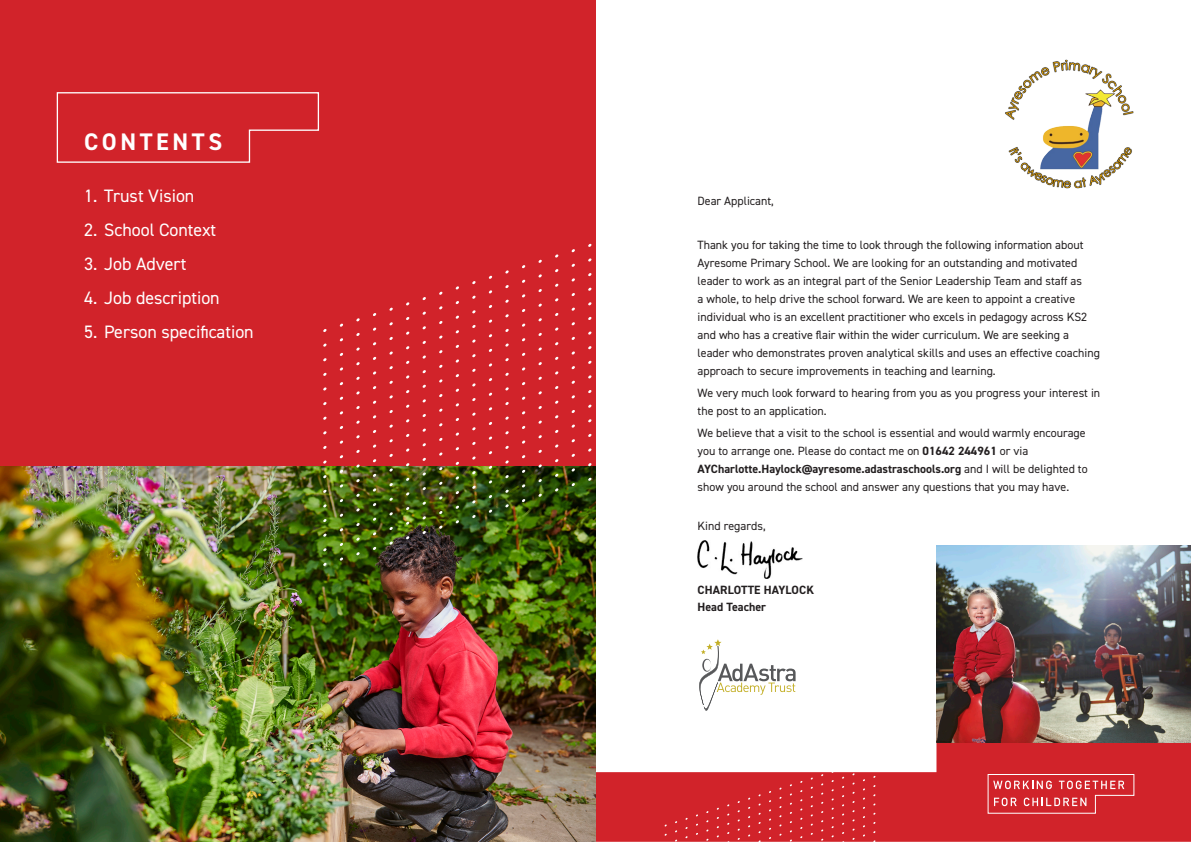
<style>
.page{position:relative;width:1191px;height:842px;background:#fff}
.page>*{position:absolute;margin:0;border:0;box-sizing:border-box;transform-origin:0 0}
.Cover_title{font:700 24px "DIN2014";letter-spacing:.15em;color:#fff}
.Cover_title-2{font:18px "DIN2014";color:#fff}
.Cover_title-3{font:12px/18px "DIN2014";color:#231f20}
.Cover_title-4{font:700 12px/17px "DIN2014";color:#231f20}
.s1{font-weight:700}
</style>
<div class="page">
<div style="left:0;top:0;width:595px;height:842px;background:#d1232a"></div>
<svg style="left:595px;top:743px;width:596px;height:99px;fill:#d1232a"></svg>
<svg style="left:987px;top:774px;width:147px;height:40px;background:#d8474d"></svg>
<svg style="left:699px;top:639px;width:96px;height:72px"></svg>
<svg style="left:56px;top:92px;width:264px;height:71px"></svg>
<img style="left:697px;top:540px;width:105px;height:38px">
<img style="left:1005px;top:59px;width:129px;height:130px">
<img style="left:0;top:466px;width:595px;height:376px">
<svg style="left:588px;top:477px;width:3px;height:4px"></svg>
<svg style="left:571px;top:483px;width:4px;height:3px"></svg>
<svg style="left:555px;top:488px;width:3px;height:4px"></svg>
<svg style="left:538px;top:493px;width:4px;height:4px"></svg>
<svg style="left:505px;top:504px;width:3px;height:4px"></svg>
<svg style="left:489px;top:509px;width:3px;height:4px"></svg>
<svg style="left:439px;top:525px;width:3px;height:4px"></svg>
<svg style="left:422px;top:531px;width:4px;height:3px"></svg>
<svg style="left:389px;top:541px;width:4px;height:4px"></svg>
<svg style="left:340px;top:557px;width:3px;height:4px"></svg>
<svg style="left:571px;top:468px;width:4px;height:4px"></svg>
<svg style="left:555px;top:473px;width:3px;height:4px"></svg>
<svg style="left:538px;top:479px;width:4px;height:3px"></svg>
<svg style="left:522px;top:484px;width:3px;height:4px"></svg>
<svg style="left:505px;top:489px;width:3px;height:4px"></svg>
<svg style="left:472px;top:500px;width:3px;height:4px"></svg>
<svg style="left:456px;top:505px;width:3px;height:4px"></svg>
<svg style="left:422px;top:516px;width:4px;height:4px"></svg>
<svg style="left:406px;top:521px;width:3px;height:4px"></svg>
<svg style="left:389px;top:527px;width:4px;height:3px"></svg>
<svg style="left:356px;top:537px;width:3px;height:4px"></svg>
<svg style="left:538px;top:464px;width:4px;height:4px"></svg>
<svg style="left:489px;top:480px;width:3px;height:4px"></svg>
<svg style="left:472px;top:485px;width:3px;height:4px"></svg>
<svg style="left:439px;top:496px;width:3px;height:4px"></svg>
<svg style="left:422px;top:501px;width:4px;height:4px"></svg>
<svg style="left:389px;top:512px;width:4px;height:4px"></svg>
<svg style="left:373px;top:517px;width:3px;height:4px"></svg>
<svg style="left:340px;top:528px;width:3px;height:4px"></svg>
<svg style="left:323px;top:533px;width:3px;height:4px"></svg>
<svg style="left:456px;top:476px;width:3px;height:4px"></svg>
<svg style="left:422px;top:487px;width:4px;height:3px"></svg>
<svg style="left:406px;top:492px;width:3px;height:4px"></svg>
<svg style="left:389px;top:497px;width:4px;height:4px"></svg>
<svg style="left:356px;top:508px;width:3px;height:4px"></svg>
<svg style="left:340px;top:513px;width:3px;height:4px"></svg>
<svg style="left:571px;top:424px;width:4px;height:4px"></svg>
<svg style="left:422px;top:472px;width:4px;height:4px"></svg>
<svg style="left:389px;top:483px;width:4px;height:3px"></svg>
<svg style="left:373px;top:488px;width:3px;height:4px"></svg>
<svg style="left:356px;top:493px;width:3px;height:4px"></svg>
<svg style="left:323px;top:504px;width:3px;height:4px"></svg>
<svg style="left:538px;top:420px;width:4px;height:4px"></svg>
<svg style="left:389px;top:468px;width:4px;height:4px"></svg>
<svg style="left:340px;top:484px;width:3px;height:4px"></svg>
<svg style="left:571px;top:395px;width:4px;height:4px"></svg>
<svg style="left:571px;top:380px;width:4px;height:4px"></svg>
<svg style="left:538px;top:391px;width:4px;height:4px"></svg>
<svg style="left:422px;top:428px;width:4px;height:4px"></svg>
<svg style="left:389px;top:424px;width:4px;height:4px"></svg>
<svg style="left:571px;top:351px;width:4px;height:4px"></svg>
<svg style="left:422px;top:399px;width:4px;height:4px"></svg>
<svg style="left:538px;top:347px;width:4px;height:4px"></svg>
<svg style="left:389px;top:395px;width:4px;height:4px"></svg>
<svg style="left:571px;top:307px;width:4px;height:4px"></svg>
<svg style="left:422px;top:355px;width:4px;height:4px"></svg>
<svg style="left:538px;top:303px;width:4px;height:4px"></svg>
<svg style="left:389px;top:351px;width:4px;height:4px"></svg>
<svg style="left:571px;top:278px;width:4px;height:4px"></svg>
<svg style="left:422px;top:326px;width:4px;height:4px"></svg>
<svg style="left:538px;top:274px;width:4px;height:4px"></svg>
<svg style="left:422px;top:311px;width:4px;height:4px"></svg>
<svg style="left:389px;top:322px;width:4px;height:4px"></svg>
<svg style="left:389px;top:307px;width:4px;height:4px"></svg>
<img style="left:936px;top:546px;width:255px;height:197px">
<p class="Cover_title" style="left:84px;top:125px;width:139px">CONTENTS</p>
<p class="Cover_title-2" style="left:84px;top:184px;width:112px">1. Trust Vision</p>
<p class="Cover_title-2" style="left:84px;top:218px;width:134px">2. School Context</p>
<p class="Cover_title-2" style="left:84px;top:253px;width:104px">3. Job Advert</p>
<p class="Cover_title-2" style="left:84px;top:287px;width:137px">4. Job description</p>
<p class="Cover_title-2" style="left:84px;top:321px;width:171px">5. Person specification</p>
<p class="Cover_title-3" style="left:697px;top:191px;width:78px">Dear Applicant,</p>
<p class="Cover_title-3" style="left:697px;top:236px;width:404px">Thank you for taking the time to look through the following information about Ayresome Primary School. We are looking for an outstanding and motivated leader to work as an integral part of the Senior Leadership Team and staff as<br>a whole, to help drive the school forward. We are keen to appoint a creative individual who is an excellent practitioner who excels in pedagogy across KS2 and who has a creative flair within the wider curriculum. We are seeking a leader who demonstrates proven analytical skills and uses an effective coaching approach to secure improvements in teaching and learning.</p>
<p class="Cover_title-3" style="left:697px;top:384px;width:404px">We very much look forward to hearing from you as you progress your interest in the post to an application.</p>
<p class="Cover_title-3" style="left:697px;top:424px;width:391px">We believe that a visit to the school is essential and would warmly encourage you to arrange one. Please do contact me on <span class="s1">01642 244961</span> or via <span class="s1">AYCharlotte.Haylock@ayresome.adastraschools.org</span> and I will be delighted to show you around the school and answer any questions that you may have.</p>
<p class="Cover_title-3" style="left:697px;top:517px;width:69px">Kind regards,</p>
<p class="Cover_title-4" style="left:697px;top:581px;width:118px">CHARLOTTE HAYLOCK<br>Head Teacher</p>
</div>
